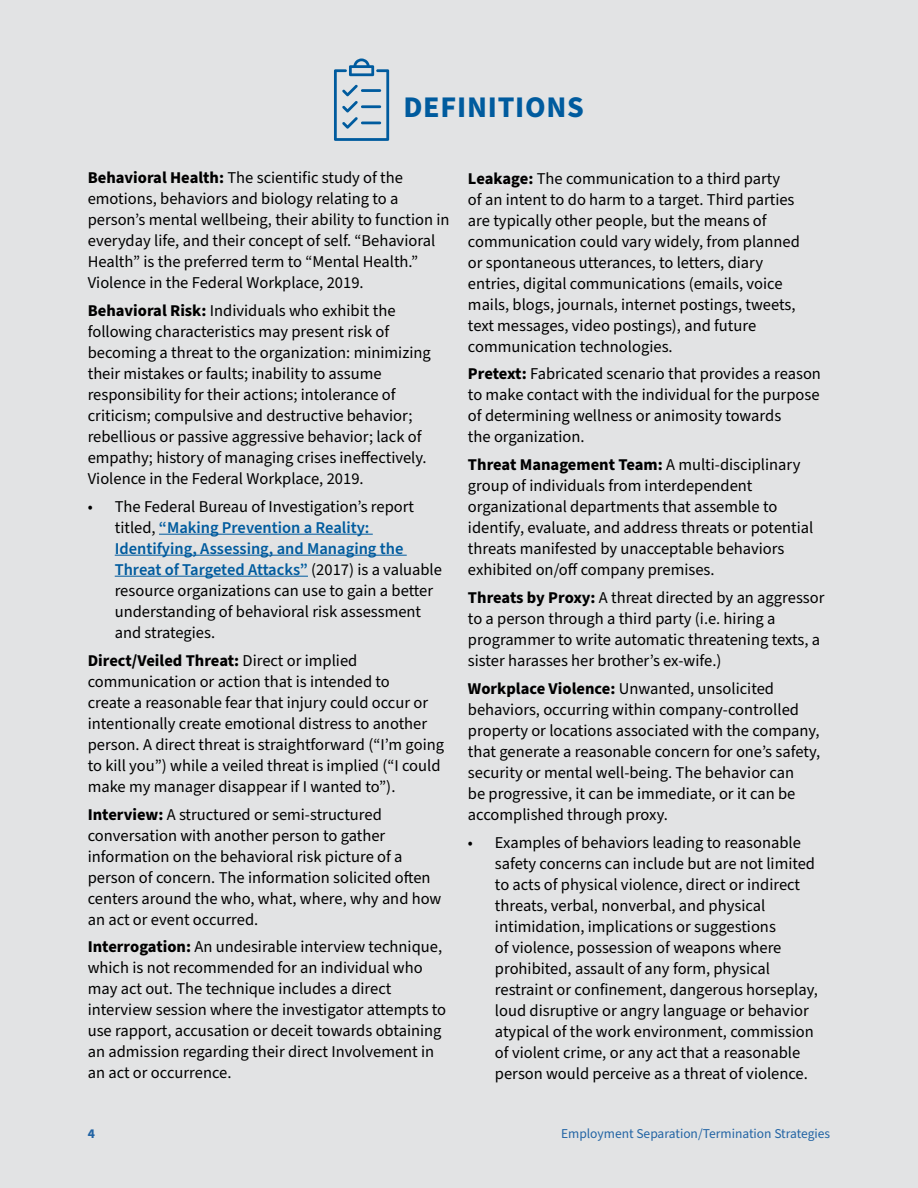
<style>
.page{position:relative;width:918px;height:1188px;background:#e2e3e4}
.page>*{position:absolute;margin:0;border:0;box-sizing:border-box;transform-origin:0 0}
.t1{font:700 30px "Source Sans Pro";letter-spacing:.025em;color:#005b9e}
.t2{font:16.5px/21px "Source Sans Pro";color:#000}
.t3{font:13.5px "Source Sans Pro";color:#2264a4}
.t4{font:700 13.5px "Source Sans Pro";color:#2264a4}
.s1{font-weight:700}
.s2{font-weight:600;color:#005b9e}
</style>
<div class="page">
<hr style="left:159px;top:534px;width:214px;height:1px;background:#005b9e">
<hr style="left:115px;top:555px;width:292px;height:1px;background:#005b9e">
<hr style="left:115px;top:576px;width:193px;height:1px;background:#005b9e">
<svg style="left:334px;top:58px;width:55px;height:83px"></svg>
<hr style="left:361px;top:89px;width:20px;height:3px;background:#005b9e">
<hr style="left:361px;top:105px;width:20px;height:3px;background:#005b9e">
<hr style="left:361px;top:122px;width:20px;height:2px;background:#005b9e">
<h1 class="t1" style="left:403px;top:87px;width:182px">DEFINITIONS</h1>
<p class="t2" style="left:88px;top:168px;width:363px"><span class="s1">Behavioral Health:</span> The scientific study of the emotions, behaviors and biology relating to a person’s mental wellbeing, their ability to function in everyday life, and their concept of self. “Behavioral Health” is the preferred term to “Mental Health.” Violence in the Federal Workplace, 2019.</p>
<p class="t2" style="left:88px;top:301px;width:345px"><span class="s1">Behavioral Risk:</span> Individuals who exhibit the following characteristics may present risk of becoming a threat to the organization: minimizing their mistakes or faults; inability to assume responsibility for their actions; intolerance of criticism; compulsive and destructive behavior; rebellious or passive aggressive behavior; lack of empathy; history of managing crises ineffectively.<br>Violence in the Federal Workplace, 2019.</p>
<p class="t2" style="left:115px;top:497px;width:329px;text-indent:-27px">• The Federal Bureau of Investigation’s report titled, <span class="s2">“Making Prevention a Reality:<br>Identifying, Assessing, and Managing the Threat of Targeted Attacks”</span> (2017) is a valuable resource organizations can use to gain a better understanding of behavioral risk assessment and strategies.</p>
<p class="t2" style="left:88px;top:650px;width:358px"><span class="s1">Direct/Veiled Threat:</span> Direct or implied communication or action that is intended to<br>create a reasonable fear that injury could occur or intentionally create emotional distress to another person. A direct threat is straightforward (“I’m going to kill you”) while a veiled threat is implied (“I could make my manager disappear if I wanted to”).</p>
<p class="t2" style="left:88px;top:804px;width:355px"><span class="s1">Interview:</span> A structured or semi-structured conversation with another person to gather information on the behavioral risk picture of a person of concern. The information solicited often centers around the who, what, where, why and how an act or event occurred.</p>
<p class="t2" style="left:88px;top:937px;width:360px"><span class="s1">Interrogation:</span> An undesirable interview technique, which is not recommended for an individual who may act out. The technique includes a direct interview session where the investigator attempts to use rapport, accusation or deceit towards obtaining an admission regarding their direct Involvement in an act or occurrence.</p>
<p class="t2" style="left:468px;top:168px;width:334px"><span class="s1">Leakage:</span> The communication to a third party<br>of an intent to do harm to a target. Third parties are typically other people, but the means of communication could vary widely, from planned or spontaneous utterances, to letters, diary entries, digital communications (emails, voice mails, blogs, journals, internet postings, tweets, text messages, video postings), and future communication technologies.</p>
<p class="t2" style="left:468px;top:364px;width:355px"><span class="s1">Pretext:</span> Fabricated scenario that provides a reason to make contact with the individual for the purpose of determining wellness or animosity towards<br>the organization.</p>
<p class="t2" style="left:468px;top:455px;width:347px"><span class="s1">Threat Management Team:</span> A multi-disciplinary group of individuals from interdependent organizational departments that assemble to identify, evaluate, and address threats or potential threats manifested by unacceptable behaviors exhibited on/off company premises.</p>
<p class="t2" style="left:468px;top:588px;width:358px"><span class="s1">Threats by Proxy:</span> A threat directed by an aggressor to a person through a third party (i.e. hiring a programmer to write automatic threatening texts, a sister harasses her brother’s ex-wife.)</p>
<p class="t2" style="left:468px;top:678px;width:354px"><span class="s1">Workplace Violence:</span> Unwanted, unsolicited behaviors, occurring within company-controlled property or locations associated with the company, that generate a reasonable concern for one’s safety, security or mental well-being. The behavior can<br>be progressive, it can be immediate, or it can be accomplished through proxy.</p>
<p class="t2" style="left:495px;top:832px;width:324px;text-indent:-27px">• Examples of behaviors leading to reasonable safety concerns can include but are not limited to acts of physical violence, direct or indirect threats, verbal, nonverbal, and physical intimidation, implications or suggestions<br>of violence, possession of weapons where prohibited, assault of any form, physical restraint or confinement, dangerous horseplay, loud disruptive or angry language or behavior atypical of the work environment, commission of violent crime, or any act that a reasonable person would perceive as a threat of violence.</p>
<p class="t4" style="left:88px;top:1125px;width:9px">4</p>
<p class="t3" style="left:561px;top:1125px;width:271px">Employment Separation/Termination Strategies</p>
</div>
